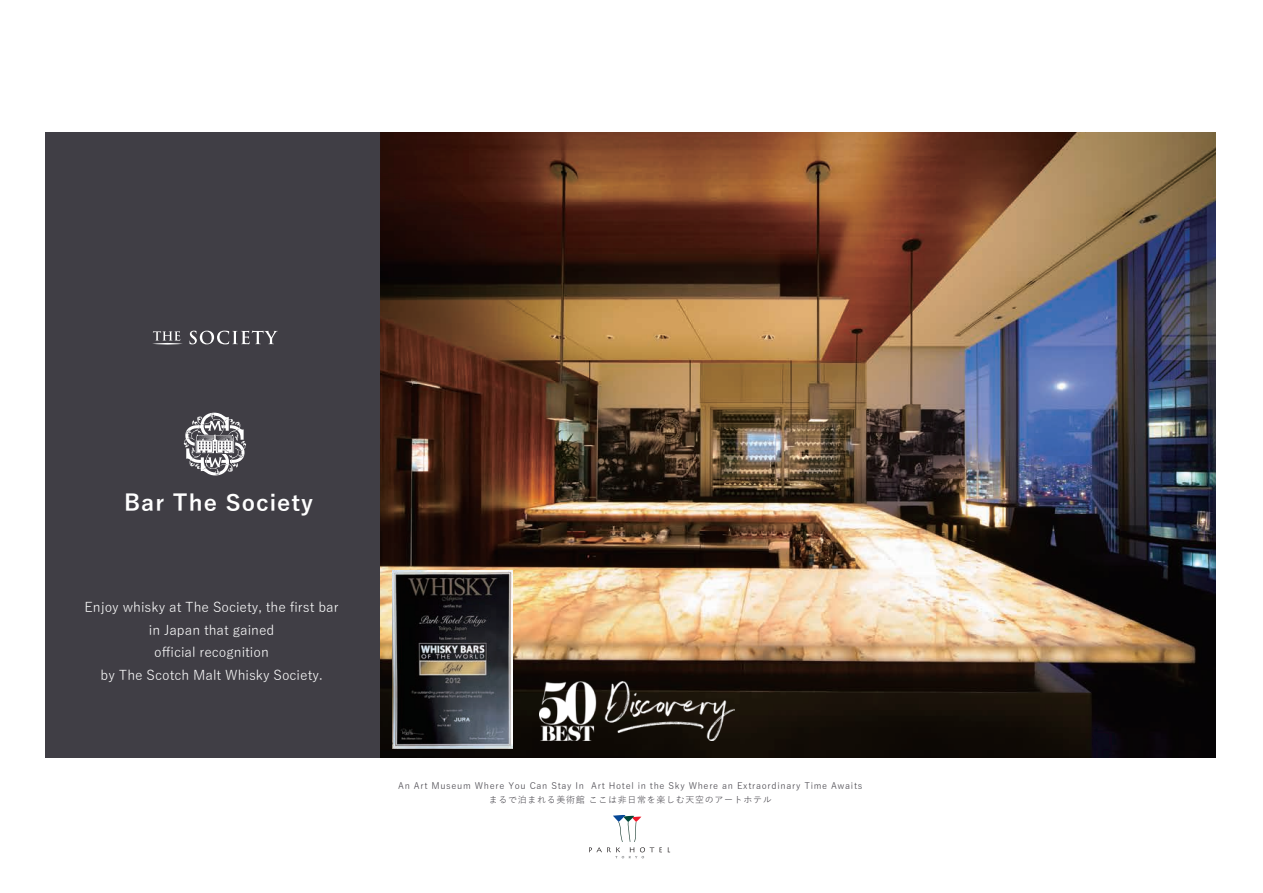
<style>
.page{position:relative;width:1263px;height:893px;background:#fff}
.page>*{position:absolute;margin:0;border:0;box-sizing:border-box;transform-origin:0 0}
.t1{font:700 22.5px "Yu Gothic";letter-spacing:.05em;color:#fff}
.t2{font:13.5px/22.5px "Yu Gothic";color:#fff;text-align:center}
.t3{font:9px "Yu Gothic";letter-spacing:.075em;color:#403e45}
</style>
<div class="page">
<svg style="left:589px;top:815px;width:73px;height:43px"></svg>
<div style="left:45px;top:133px;width:1171px;height:625px;background:#403e45"></div>
<img style="left:380px;top:133px;width:836px;height:625px">
<svg style="left:189px;top:331px;width:89px;height:13px"></svg>
<svg style="left:153px;top:331px;width:27px;height:10px"></svg>
<hr style="left:152px;top:343px;width:31px;height:2px;background:#fff;border-radius:50%">
<svg style="left:184px;top:413px;width:62px;height:62px"></svg>
<img style="left:392px;top:571px;width:120px;height:177px">
<img style="left:540px;top:682px;width:194px;height:59px">
<h1 class="t1" style="left:124px;top:490px;width:191px">Bar The Society</h1>
<h2 class="t2" style="left:85px;top:594px;width:256px">Enjoy whisky at The Society, the first bar in Japan that gained<br>official recognition<br>by The Scotch Malt Whisky Society.</h2>
<p class="t3" style="left:398px;top:778px;width:466px">An Art Museum Where You Can Stay In Art Hotel in the Sky Where an Extraordinary Time Awaits</p>
<p class="t3" style="left:489px;top:791px;width:285px">まるで泊まれる美術館 ここは非日常を楽しむ天空のアートホテル</p>
</div>
